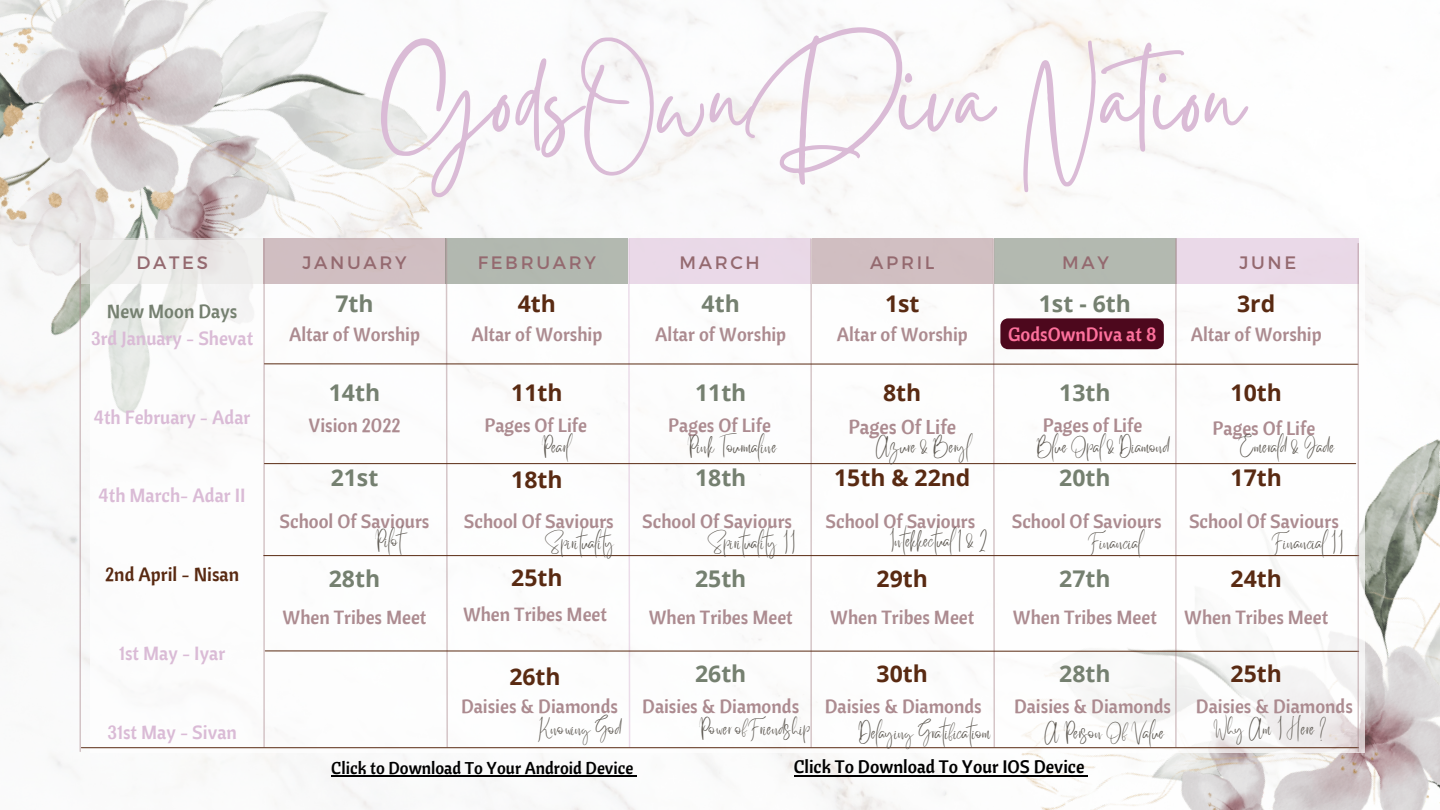
<style>
.page{position:relative;width:1440px;height:810px;background:#fff}
.page>*{position:absolute;margin:0;border:0;box-sizing:border-box;transform-origin:0 0}
.t1{font:128.7px "Gistesy";color:#dabbd6}
.t2{font:700 23px "Open Sans";color:#592a12}
.t3{font:700 23px "Open Sans";color:#758070}
.t4{font:20px "Cantora One";color:#ac8b90}
.t5{font:19px "Cantora One";color:#ac8b90}
.t6{font:19px "Cantora One";color:#dabbd6}
.t7{font:19px "Cantora One";color:#fe719d}
.t8{font:19px "Cantora One";color:#592a12}
.t9{font:19px "Cantora One";color:#758070}
.t10{font:18px "Montserrat";letter-spacing:.15em;color:#94696f}
.t11{font:18px "Cantora One";color:#000}
.t12{font:17px "Cantora One";color:#000}
.t13{font:15px "Better Saturday";color:#5a554e}
</style>
<div class="page">
<img style="left:0;top:0;width:1440px;height:810px">
<img style="left:0;top:0;width:514px;height:497px">
<img style="left:957px;top:395px;width:483px;height:415px">
<div style="left:91px;top:240px;width:1274px;height:512px;background:#fff"></div>
<div style="left:81px;top:238px;width:182px;height:46px;background:#e8e7e5"></div>
<hr style="left:263px;top:239px;width:2px;height:508px;background:#ac8b90">
<hr style="left:81px;top:747px;width:1278px;height:1px;background:#592a12">
<hr style="left:79px;top:244px;width:2px;height:507px;background:#ac8b90">
<hr style="left:1357px;top:244px;width:2px;height:507px;background:#ac8b90">
<svg style="left:264px;top:238px;width:1095px;height:510px"></svg>
<hr style="left:331px;top:776px;width:302px;height:1px;background:#000">
<hr style="left:794px;top:775px;width:290px;height:1px;background:#000">
<p class="t1" style="left:381px;top:9px;width:863px">GodsOwnDiva Nation</p>
<p class="t10" style="left:136px;top:251px;width:73px">DATES</p>
<p class="t10" style="left:302px;top:251px;width:106px">JANUARY</p>
<p class="t10" style="left:478px;top:251px;width:120px">FEBRUARY</p>
<p class="t10" style="left:679px;top:251px;width:82px">MARCH</p>
<p class="t10" style="left:870px;top:251px;width:66px">APRIL</p>
<p class="t10" style="left:1062px;top:251px;width:48px">MAY</p>
<p class="t10" style="left:1239px;top:251px;width:58px">JUNE</p>
<p class="t9" style="left:107px;top:299px;width:132px">New Moon Days</p>
<p class="t6" style="left:91px;top:326px;width:164px">3rd January - Shevat</p>
<p class="t6" style="left:94px;top:405px;width:158px">4th February - Adar</p>
<p class="t6" style="left:99px;top:483px;width:149px">4th March- Adar II</p>
<p class="t8" style="left:105px;top:562px;width:135px">2nd April - Nisan</p>
<p class="t6" style="left:119px;top:641px;width:108px">1st May - Iyar</p>
<p class="t6" style="left:107px;top:720px;width:131px">31st May - Sivan</p>
<p class="t3" style="left:335px;top:287px;width:40px">7th</p>
<p class="t2" style="left:518px;top:287px;width:40px">4th</p>
<p class="t3" style="left:702px;top:287px;width:40px">4th</p>
<p class="t2" style="left:885px;top:287px;width:36px">1st</p>
<p class="t3" style="left:1039px;top:287px;width:94px">1st - 6th</p>
<p class="t2" style="left:1237px;top:287px;width:40px">3rd</p>
<p class="t5" style="left:289px;top:322px;width:132px">Altar of Worship</p>
<p class="t5" style="left:471px;top:322px;width:132px">Altar of Worship</p>
<p class="t5" style="left:655px;top:322px;width:132px">Altar of Worship</p>
<p class="t5" style="left:837px;top:322px;width:132px">Altar of Worship</p>
<p class="t7" style="left:1008px;top:322px;width:150px">GodsOwnDiva at 8</p>
<p class="t5" style="left:1191px;top:322px;width:132px">Altar of Worship</p>
<p class="t3" style="left:329px;top:376px;width:53px">14th</p>
<p class="t2" style="left:511px;top:376px;width:53px">11th</p>
<p class="t3" style="left:695px;top:376px;width:53px">11th</p>
<p class="t2" style="left:883px;top:376px;width:40px">8th</p>
<p class="t3" style="left:1059px;top:376px;width:53px">13th</p>
<p class="t2" style="left:1231px;top:376px;width:53px">10th</p>
<p class="t5" style="left:308px;top:413px;width:94px">Vision 2022</p>
<p class="t5" style="left:484px;top:413px;width:104px">Pages Of Life</p>
<p class="t5" style="left:668px;top:413px;width:104px">Pages Of Life</p>
<p class="t5" style="left:1043px;top:413px;width:101px">Pages of Life</p>
<p class="t4" style="left:848px;top:414px;width:109px">Pages Of Life</p>
<p class="t5" style="left:1213px;top:416px;width:104px">Pages Of Life</p>
<p class="t13" style="left:541px;top:444px;width:30px">Pearl</p>
<p class="t13" style="left:687px;top:444px;width:91px">Pink Tourmaline</p>
<p class="t13" style="left:876px;top:444px;width:95px">Azure &amp; Beryl</p>
<p class="t13" style="left:1036px;top:444px;width:135px">Blue Opal &amp; Diamond</p>
<p class="t13" style="left:1238px;top:444px;width:99px">Emerald &amp; Jade</p>
<p class="t3" style="left:331px;top:462px;width:49px">21st</p>
<p class="t2" style="left:511px;top:464px;width:53px">18th</p>
<p class="t3" style="left:695px;top:462px;width:53px">18th</p>
<p class="t2" style="left:834px;top:462px;width:138px">15th &amp; 22nd</p>
<p class="t3" style="left:1059px;top:462px;width:53px">20th</p>
<p class="t2" style="left:1231px;top:462px;width:53px">17th</p>
<p class="t5" style="left:280px;top:509px;width:151px">School Of Saviours</p>
<p class="t13" style="left:375px;top:538px;width:37px">Pilot</p>
<p class="t5" style="left:464px;top:509px;width:151px">School Of Saviours</p>
<p class="t5" style="left:642px;top:509px;width:151px">School Of Saviours</p>
<p class="t5" style="left:826px;top:509px;width:151px">School Of Saviours</p>
<p class="t5" style="left:1012px;top:509px;width:151px">School Of Saviours</p>
<p class="t5" style="left:1189px;top:509px;width:151px">School Of Saviours</p>
<p class="t13" style="left:546px;top:540px;width:71px">Spirituality</p>
<p class="t13" style="left:708px;top:540px;width:89px">Spirituality II</p>
<p class="t13" style="left:888px;top:538px;width:101px">Intekkectual 1 &amp; 2</p>
<p class="t13" style="left:1087px;top:540px;width:56px">Financial</p>
<p class="t13" style="left:1271px;top:540px;width:74px">Financial II</p>
<p class="t3" style="left:329px;top:562px;width:53px">28th</p>
<p class="t2" style="left:511px;top:561px;width:53px">25th</p>
<p class="t3" style="left:695px;top:562px;width:53px">25th</p>
<p class="t2" style="left:877px;top:562px;width:53px">29th</p>
<p class="t3" style="left:1059px;top:562px;width:53px">27th</p>
<p class="t2" style="left:1231px;top:562px;width:53px">24th</p>
<p class="t5" style="left:283px;top:605px;width:145px">When Tribes Meet</p>
<p class="t5" style="left:463px;top:602px;width:145px">When Tribes Meet</p>
<p class="t5" style="left:649px;top:605px;width:145px">When Tribes Meet</p>
<p class="t5" style="left:830px;top:605px;width:145px">When Tribes Meet</p>
<p class="t5" style="left:1013px;top:605px;width:145px">When Tribes Meet</p>
<p class="t5" style="left:1184px;top:605px;width:145px">When Tribes Meet</p>
<p class="t2" style="left:509px;top:661px;width:53px">26th</p>
<p class="t3" style="left:695px;top:658px;width:53px">26th</p>
<p class="t2" style="left:877px;top:658px;width:53px">30th</p>
<p class="t3" style="left:1059px;top:658px;width:53px">28th</p>
<p class="t2" style="left:1231px;top:658px;width:53px">25th</p>
<p class="t5" style="left:461px;top:694px;width:158px">Daisies &amp; Diamonds</p>
<p class="t5" style="left:642px;top:694px;width:158px">Daisies &amp; Diamonds</p>
<p class="t5" style="left:825px;top:694px;width:158px">Daisies &amp; Diamonds</p>
<p class="t5" style="left:1014px;top:694px;width:158px">Daisies &amp; Diamonds</p>
<p class="t5" style="left:1196px;top:694px;width:158px">Daisies &amp; Diamonds</p>
<p class="t13" style="left:539px;top:726px;width:85px">Knowing God</p>
<p class="t13" style="left:699px;top:726px;width:113px">Power ofFriendship</p>
<p class="t13" style="left:858px;top:730px;width:134px">Delaying Gratificatiom</p>
<p class="t13" style="left:1045px;top:730px;width:122px">A Person Of Value</p>
<p class="t13" style="left:1214px;top:726px;width:114px">Why Am I Here ?</p>
<p class="t12" style="left:331px;top:757px;width:304px">Click to Download To Your Android Device</p>
<p class="t11" style="left:794px;top:755px;width:292px">Click To Download To Your IOS Device</p>
</div>
